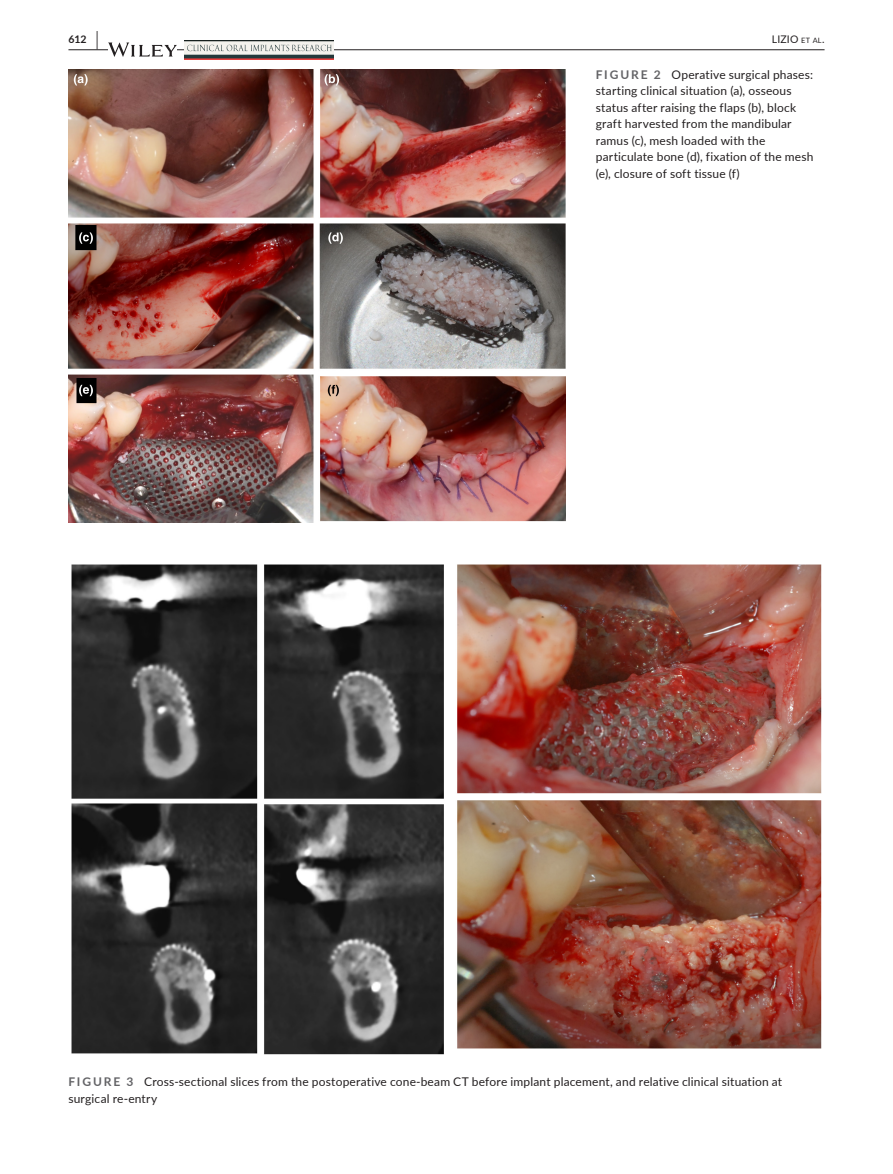
<style>
.page{position:relative;width:893px;height:1174px;background:#fff}
.page>*{position:absolute;margin:0;border:0;box-sizing:border-box;transform-origin:0 0}
.t1{font:12px/16.5px "Lato";letter-spacing:.015em;color:#231f20}
.t2{font:10.5px "Lato";letter-spacing:.015em;color:#231f20}
.t3{font:700 10.5px "Lato";color:#231f20}
.s1{font-size:19.5px}
.s2{font-size:7.35px}
.s3{font-weight:700;color:#636366}
</style>
<div class="page">
<hr style="left:68px;top:49px;width:756px;height:1px;background:#231f20">
<svg style="left:108px;top:42px;width:69px;height:15px"></svg>
<img style="left:185px;top:40px;width:148px;height:19px">
<img style="left:68px;top:69px;width:498px;height:453px">
<img style="left:72px;top:564px;width:749px;height:490px">
<p class="t3" style="left:68px;top:31px;width:31px">612 <span class="s1">|</span></p>
<p class="t2" style="left:772px;top:31px;width:54px">LIZIO <span class="s2">et al</span>.</p>
<p class="t1" style="left:596px;top:66px;width:219px"><span class="s3">FIGURE 2</span> Operative surgical phases: starting clinical situation (a), osseous status after raising the flaps (b), block graft harvested from the mandibular ramus (c), mesh loaded with the particulate bone (d), fixation of the mesh (e), closure of soft tissue (f)</p>
<p class="t1" style="left:68px;top:1073px;width:715px"><span class="s3">FIGURE 3</span> Cross-sectional slices from the postoperative cone-beam CT before implant placement, and relative clinical situation at surgical re-entry</p>
</div>
